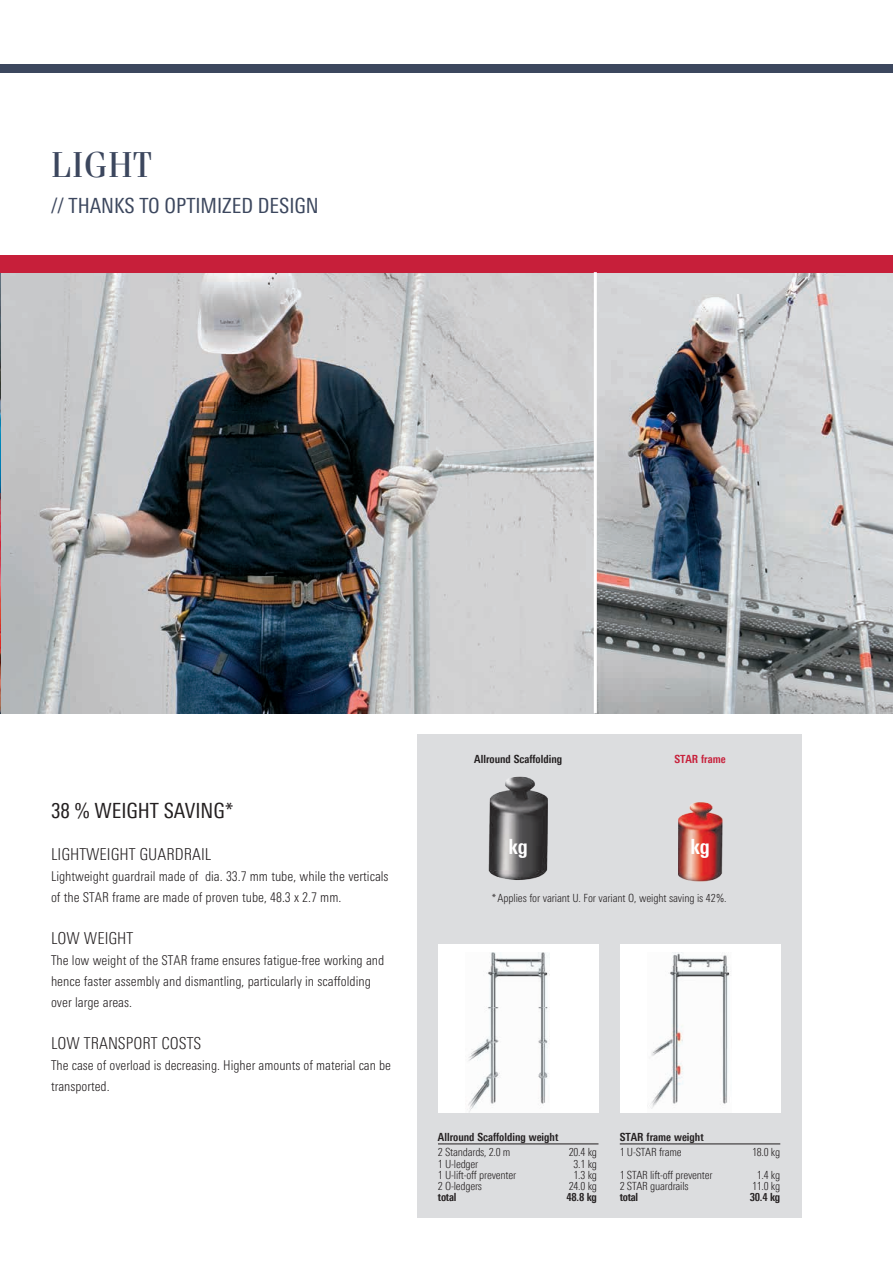
<style>
.page{position:relative;width:893px;height:1263px;background:#fff}
.page>*{position:absolute;margin:0;border:0;box-sizing:border-box;transform-origin:0 0}
.t1{font:36px "Fenice Pro ITC";color:#3c475e}
.t2{font:21px "Linotype Univers 420 Cn";color:#3c475e}
.t3{font:21px "Linotype Univers 420 Cn";color:#231f20}
.t4{font:700 21px "Linotype Univers 620 Cn";color:#fff}
.t5{font:300 16.5px "Linotype Univers 320 Cn";color:#231f20}
.t6{font:300 condensed 13.5px/21px "LT Univers";color:#231f20}
.t7{font:300 11.25px "Linotype Univers 320 Cn";letter-spacing:-.02em;color:#231f20}
.t8{font:700 11.25px "Linotype Univers 620 Cn";color:#231f20}
.t9{font:300 condensed 11.25px "LT Univers";letter-spacing:-.01em;color:#231f20}
.t10{font:700 11.25px "Linotype Univers 620 Cn";color:#c71f3a}
.s1{font-family:"Linotype Univers 320 Cn";font-stretch:normal}
</style>
<div class="page">
<div style="left:417px;top:734px;width:384px;height:483px;background:#dcdddf"></div>
<div style="left:438px;top:944px;width:160px;height:168px;background:#fff"></div>
<img style="left:468px;top:953px;width:82px;height:159px">
<div style="left:620px;top:944px;width:160px;height:168px;background:#fff"></div>
<img style="left:647px;top:953px;width:83px;height:156px">
<div style="left:0;top:64px;width:893px;height:8px;background:#3c475e"></div>
<img style="left:0;top:272px;width:893px;height:441px">
<img style="left:489px;top:776px;width:59px;height:104px">
<img style="left:678px;top:802px;width:44px;height:79px">
<hr style="left:438px;top:1143px;width:160px;height:1px;background:#231f20">
<hr style="left:620px;top:1143px;width:160px;height:1px;background:#231f20">
<div style="left:0;top:255px;width:893px;height:17px;background:#c71f3a"></div>
<hr style="left:594px;top:272px;width:3px;height:441px;background:#fff">
<h1 class="t1" style="left:51px;top:142px;width:79px">Light</h1>
<h2 class="t2" style="left:51px;top:193px;width:229px">// THAN KS TO OPTI MIZED DESIGN</h2>
<h2 class="t3" style="left:51px;top:798px;width:145px">38 % WEIG HT SAVING</h2>
<h2 class="t3" style="left:225px;top:798px;width:10px">*</h2>
<p class="t5" style="left:51px;top:845px;width:162px">Lightweight guardrail</p>
<p class="t6" style="left:51px;top:866px;width:339px">Lightweight guardrail made of dia. 33.7 mm tube, while the verticals of the STAR frame are made of proven tube, 48.3 x 2.7 mm.</p>
<p class="t5" style="left:51px;top:929px;width:75px">low wei ght</p>
<p class="t6" style="left:51px;top:950px;width:335px">The low weight of the STAR frame ensures fatigue-free working and hence faster assembly and dismantling, particularly in scaffolding over large areas.</p>
<p class="t5" style="left:51px;top:1034px;width:128px">low trans port costs</p>
<p class="t6" style="left:51px;top:1055px;width:342px">The case of overload is decreasing. Higher amounts of material can be transported.</p>
<p class="t8" style="left:474px;top:753px;width:89px">Allround Scaffolding</p>
<p class="t10" style="left:674px;top:753px;width:53px">STAR frame</p>
<h2 class="t4" style="left:509px;top:834px;width:21px">kg</h2>
<h2 class="t4" style="left:690px;top:834px;width:21px">kg</h2>
<p class="t9" style="left:492px;top:892px;width:236px"><span class="s1">*</span>Applies for variant U. For variant O, weight saving is 42%.</p>
<p class="t8" style="left:438px;top:1131px;width:122px">Allround Scaffolding weight</p>
<p class="t7" style="left:438px;top:1146px;width:74px">2 Standards, 2.0 m</p>
<p class="t7" style="left:569px;top:1146px;width:30px">20.4 kg</p>
<p class="t7" style="left:438px;top:1157px;width:42px">1 U-ledger</p>
<p class="t7" style="left:574px;top:1157px;width:25px">3.1 kg</p>
<p class="t7" style="left:438px;top:1168px;width:80px">1 U-lift-off preventer</p>
<p class="t7" style="left:574px;top:1168px;width:25px">1.3 kg</p>
<p class="t7" style="left:438px;top:1180px;width:46px">2 O-ledgers</p>
<p class="t7" style="left:569px;top:1180px;width:30px">24.0 kg</p>
<p class="t8" style="left:438px;top:1191px;width:20px">total</p>
<p class="t8" style="left:566px;top:1191px;width:32px">48.8 kg</p>
<p class="t8" style="left:620px;top:1131px;width:85px">STAR frame weight</p>
<p class="t7" style="left:620px;top:1146px;width:63px">1 U-STAR frame</p>
<p class="t7" style="left:752px;top:1146px;width:30px">18.0 kg</p>
<p class="t7" style="left:620px;top:1168px;width:94px">1 STAR lift-off preventer</p>
<p class="t7" style="left:757px;top:1168px;width:25px">1.4 kg</p>
<p class="t7" style="left:620px;top:1180px;width:70px">2 STAR guardrails</p>
<p class="t7" style="left:752px;top:1180px;width:30px">11.0 kg</p>
<p class="t8" style="left:620px;top:1191px;width:20px">total</p>
<p class="t8" style="left:750px;top:1191px;width:32px">30.4 kg</p>
</div>
